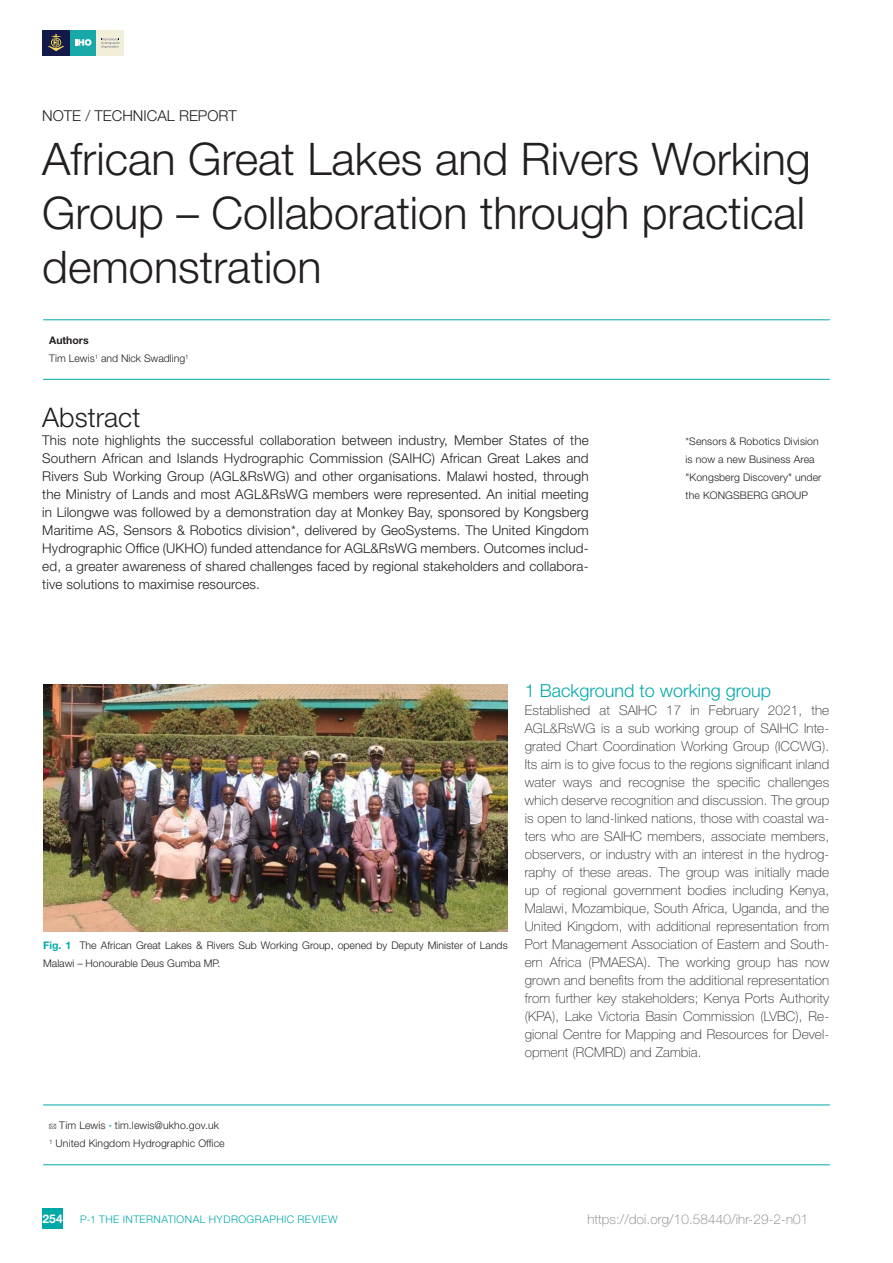
<style>
.page{position:relative;width:893px;height:1263px;background:#fff}
.page>*{position:absolute;margin:0;border:0;box-sizing:border-box;transform-origin:0 0}
.t1{font:300 45px/54px "Helvetica Neue LT Std";color:#231f20}
.t2{font:300 27px "Helvetica Neue LT Std";color:#231f20}
.t3{font:300 18px "Helvetica Neue LT Std";color:#00a9a8}
.t4{font:300 15px "Helvetica Neue LT Std";color:#231f20}
.NO_indent_paragraph{font:100 13.5px/18px "Helvetica Neue LT Std";letter-spacing:.01em;color:#231f20;text-align:justify}
.abstract_EN__no_indent{font:300 13.5px/18px "Helvetica Neue LT Std";letter-spacing:.01em;color:#231f20;text-align:justify}
.NO_indent_paragraph-2{font:100 13.5px "Helvetica Neue LT Std";letter-spacing:.01em;color:#76787b}
.t5{font:700 12px "Helvetica Neue LT Std";color:#fff}
.FIGURE_text{font:300 10.5px/18px "Helvetica Neue LT Std";letter-spacing:.01em;color:#231f20}
.t6{font:300 10.5px "Helvetica Neue LT Std";letter-spacing:.04em;color:#00a9a8}
.authors{font:300 10.5px "Helvetica Neue LT Std";color:#231f20}
.authors-2{font:700 10.5px "Helvetica Neue LT Std";color:#231f20}
.s1{font-weight:700;color:#00a9a8}
.s2{font-family:"Arial Unicode MS";font-weight:400}
</style>
<div class="page">
<div style="left:43px;top:1209px;width:20px;height:20px;background:#00a9a8"></div>
<div style="left:70px;top:30px;width:27px;height:25px;background:#18a8a8"></div>
<svg style="left:75px;top:39px;width:16px;height:7px"></svg>
<div style="left:97px;top:30px;width:27px;height:25px;background:#f1eeda"></div>
<svg style="left:101px;top:38px;width:19px;height:10px"></svg>
<div style="left:43px;top:30px;width:27px;height:25px;background:#131948"></div>
<svg style="left:48px;top:34px;width:16px;height:17px"></svg>
<hr style="left:43px;top:1104px;width:787px;height:1px;background:#00a9a8">
<hr style="left:43px;top:1164px;width:787px;height:1px;background:#00a9a8">
<hr style="left:43px;top:319px;width:787px;height:1px;background:#00a9a8">
<hr style="left:43px;top:379px;width:787px;height:1px;background:#00a9a8">
<img style="left:43px;top:685px;width:465px;height:247px">
<p class="t4" style="left:42px;top:107px;width:196px">NOTE / TECHNICAL REPORT</p>
<p class="t1" style="left:42px;top:131px;width:770px">African Great Lakes and Rivers Working<br>Group – Collaboration through practical demonstration</p>
<p class="authors-2" style="left:49px;top:334px;width:41px">Authors</p>
<p class="authors" style="left:49px;top:352px;width:141px">Tim Lewis<sup>1</sup> and Nick Swadling<sup>1</sup></p>
<p class="t2" style="left:42px;top:401px;width:100px">Abstract</p>
<p class="abstract_EN__no_indent" style="left:42px;top:431px;width:548px">This note highlights the successful collaboration between industry, Member States of the Southern African and Islands Hydrographic Commission (SAIHC) African Great Lakes and Rivers Sub Working Group (AGL&amp;RsWG) and other organisations. Malawi hosted, through the Ministry of Lands and most AGL&amp;RsWG members were represented. An initial meeting in Lilongwe was followed by a demonstration day at Monkey Bay, sponsored by Kongsberg Maritime AS, Sensors &amp; Robotics division*, delivered by GeoSystems. The United Kingdom Hydrographic Office (UKHO) funded attendance for AGL&amp;RsWG members. Outcomes includ&shy;ed, a greater awareness of shared challenges faced by regional stakeholders and collabora&shy;tive solutions to maximise resources.</p>
<p class="FIGURE_text" style="left:685px;top:432px;width:138px">*Sensors &amp; Robotics Division is now a new Business Area "Kongsberg Discovery" under the KONGSBERG GROUP</p>
<p class="FIGURE_text" style="left:43px;top:936px;width:466px"><span class="s1">Fig. 1</span> The African Great Lakes &amp; Rivers Sub Working Group, opened by Deputy Minister of Lands<br>Malawi – Honourable Deus Gumba MP.</p>
<p class="t3" style="left:525px;top:680px;width:248px">1 Background to working group</p>
<p class="NO_indent_paragraph" style="left:525px;top:701px;width:306px">Established at SAIHC 17 in February 2021, the AGL&amp;RsWG is a sub working group of SAIHC Inte&shy;grated Chart Coordination Working Group (ICCWG).<br>Its aim is to give focus to the regions significant inland water ways and recognise the specific challenges which deserve recognition and discussion. The group is open to land-linked nations, those with coastal wa&shy;ters who are SAIHC members, associate members, observers, or industry with an interest in the hydrog&shy;raphy of these areas. The group was initially made up of regional government bodies including Kenya, Malawi, Mozambique, South Africa, Uganda, and the United Kingdom, with additional representation from Port Management Association of Eastern and South&shy;ern Africa (PMAESA). The working group has now grown and benefits from the additional representation from further key stakeholders; Kenya Ports Authority (KPA), Lake Victoria Basin Commission (LVBC), Re&shy;gional Centre for Mapping and Resources for Devel&shy;opment (RCMRD) and Zambia.</p>
<p class="FIGURE_text" style="left:49px;top:1116px;width:171px"><span class="s2">✉</span> Tim Lewis <span class="s1">·</span> tim.lewis@ukho.gov.uk</p>
<p class="FIGURE_text" style="left:49px;top:1134px;width:177px"><sup>1</sup> United Kingdom Hydrographic Office</p>
<p class="t5" style="left:43px;top:1211px;width:22px">254</p>
<p class="t6" style="left:80px;top:1212px;width:259px">P-1 THE INTERNATIONAL HYDROGRAPHIC REVIEW</p>
<p class="NO_indent_paragraph-2" style="left:587px;top:1211px;width:222px">https://doi.org/10.58440/ihr-29-2-n01</p>
</div>
